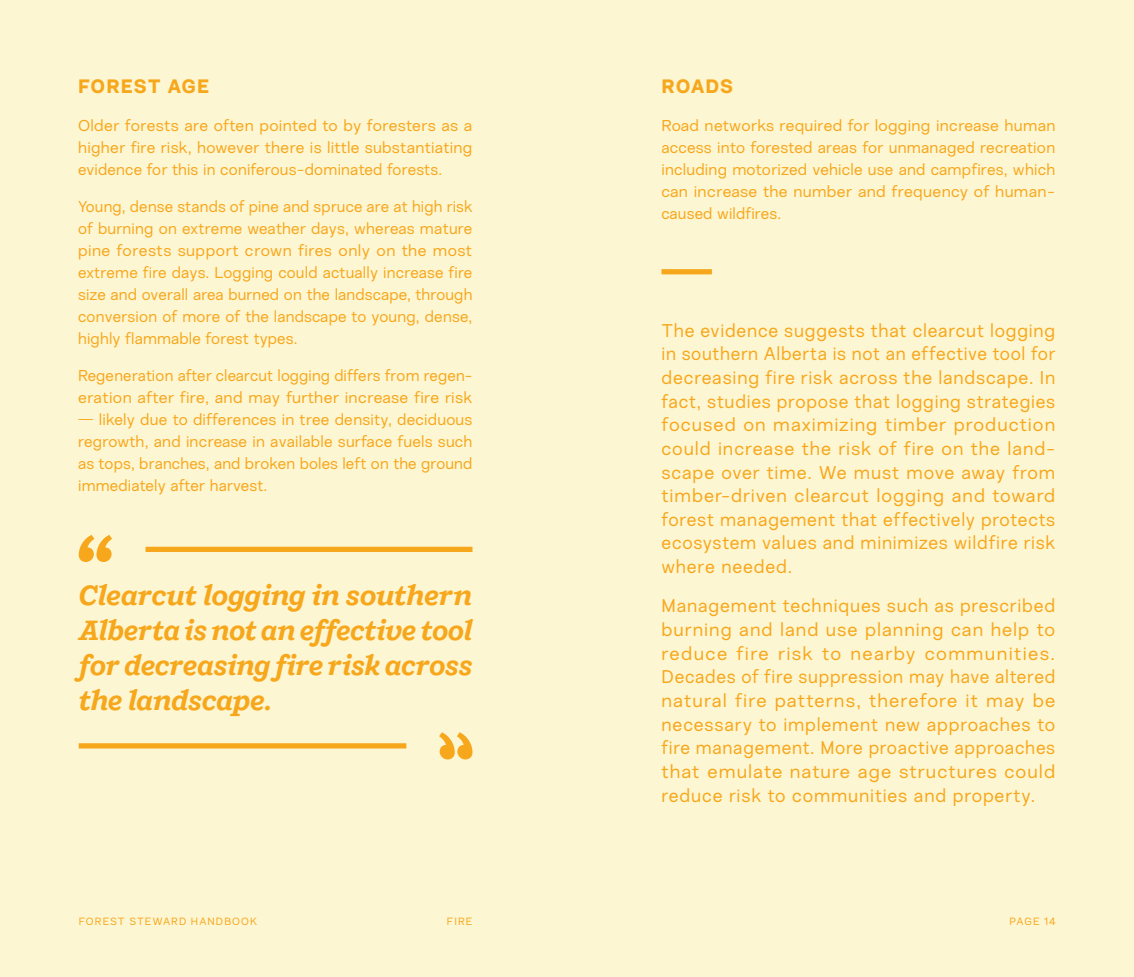
<style>
.page{position:relative;width:1134px;height:977px;background:#fff}
.page>*{position:absolute;margin:0;border:0;box-sizing:border-box;transform-origin:0 0}
.Pull_Quote{font:italic 700 28px/35px "Shift";letter-spacing:-.02em;color:#f7a71c;text-align:justify}
.Subtitle{font:800 19.25px "Nurom";letter-spacing:.045em;color:#f7a71c}
.Deck{font:18.38px/23.6px "Nurom";letter-spacing:.045em;color:#f7a71c;text-align:justify}
.Body{font:15.75px/21.9px "Nurom";letter-spacing:.01em;color:#f7a71c;text-align:justify}
.Body-2{font:15.75px/21.9px "Nurom";letter-spacing:.01em;color:#f7a71c;text-align:justify;scale:1.04 1}
.t1{font:10.5px "Nurom";letter-spacing:.105em;color:#f7a71c}
.s1{font-family:"Tiempos Headline";font-weight:700}
</style>
<div class="page">
<div style="left:0;top:0;width:567px;height:976px;background:#fdf6d2"></div>
<div style="left:567px;top:0;width:567px;height:976px;background:#fdf6d2"></div>
<div style="left:662px;top:269px;width:50px;height:5px;background:#f7a71c"></div>
<svg style="left:79px;top:535px;width:33px;height:27px"></svg>
<svg style="left:439px;top:732px;width:34px;height:27px"></svg>
<div style="left:146px;top:546px;width:326px;height:6px;background:#f7a71c"></div>
<div style="left:79px;top:743px;width:327px;height:5px;background:#f7a71c"></div>
<p class="Subtitle" style="left:78px;top:74px;width:133px">FOREST AGE</p>
<p class="Body-2" style="left:78px;top:114px;width:381px">Older forests are often pointed to by foresters as a higher fire risk, however there is little substantiating evidence for this in coniferous-dominated forests.</p>
<p class="Body" style="left:78px;top:196px;width:396px">Young, dense stands of pine and spruce are at high risk of burning on extreme weather days, whereas mature pine forests support crown fires only on the most extreme fire days. Logging could actually increase fire size and overall area burned on the landscape, through conversion of more of the landscape to young, dense, highly flammable forest types.</p>
<p class="Body" style="left:78px;top:365px;width:396px">Regeneration after clearcut logging differs from regen&shy;eration after fire, and may further increase fire risk</p>
<p class="Body" style="left:78px;top:408px;width:396px"><span class="s1">—</span> likely due to differences in tree density, deciduous regrowth, and increase in available surface fuels such as tops, branches, and broken boles left on the ground immediately after harvest.</p>
<p class="Pull_Quote" style="left:79px;top:579px;width:395px">Clearcut logging in southern Alberta is not an effective tool for decreasing fire risk across the landscape.</p>
<p class="Subtitle" style="left:662px;top:74px;width:73px">ROADS</p>
<p class="Body" style="left:662px;top:114px;width:395px">Road networks required for logging increase human access into forested areas for unmanaged recreation including motorized vehicle use and campfires, which can increase the number and frequency of human&shy;caused wildfires.</p>
<p class="Deck" style="left:662px;top:318px;width:395px">The evidence suggests that clearcut logging in southern Alberta is not an effective tool for decreasing fire risk across the landscape. In fact, studies propose that logging strategies focused on maximizing timber production could increase the risk of fire on the land&shy;scape over time. We must move away from timber-driven clearcut logging and toward forest management that effectively protects ecosystem values and minimizes wildfire risk where needed.</p>
<p class="Deck" style="left:662px;top:594px;width:395px">Management techniques such as prescribed burning and land use planning can help to reduce fire risk to nearby communities.<br>Decades of fire suppression may have altered natural fire patterns, therefore it may be necessary to implement new approaches to fire management. More proactive approaches that emulate nature age structures could reduce risk to communities and property.</p>
<p class="t1" style="left:79px;top:915px;width:180px">FOREST STEWARD HANDBOOK</p>
<p class="t1" style="left:447px;top:915px;width:27px">FIRE</p>
<p class="t1" style="left:1009px;top:915px;width:48px">PAGE 14</p>
</div>
